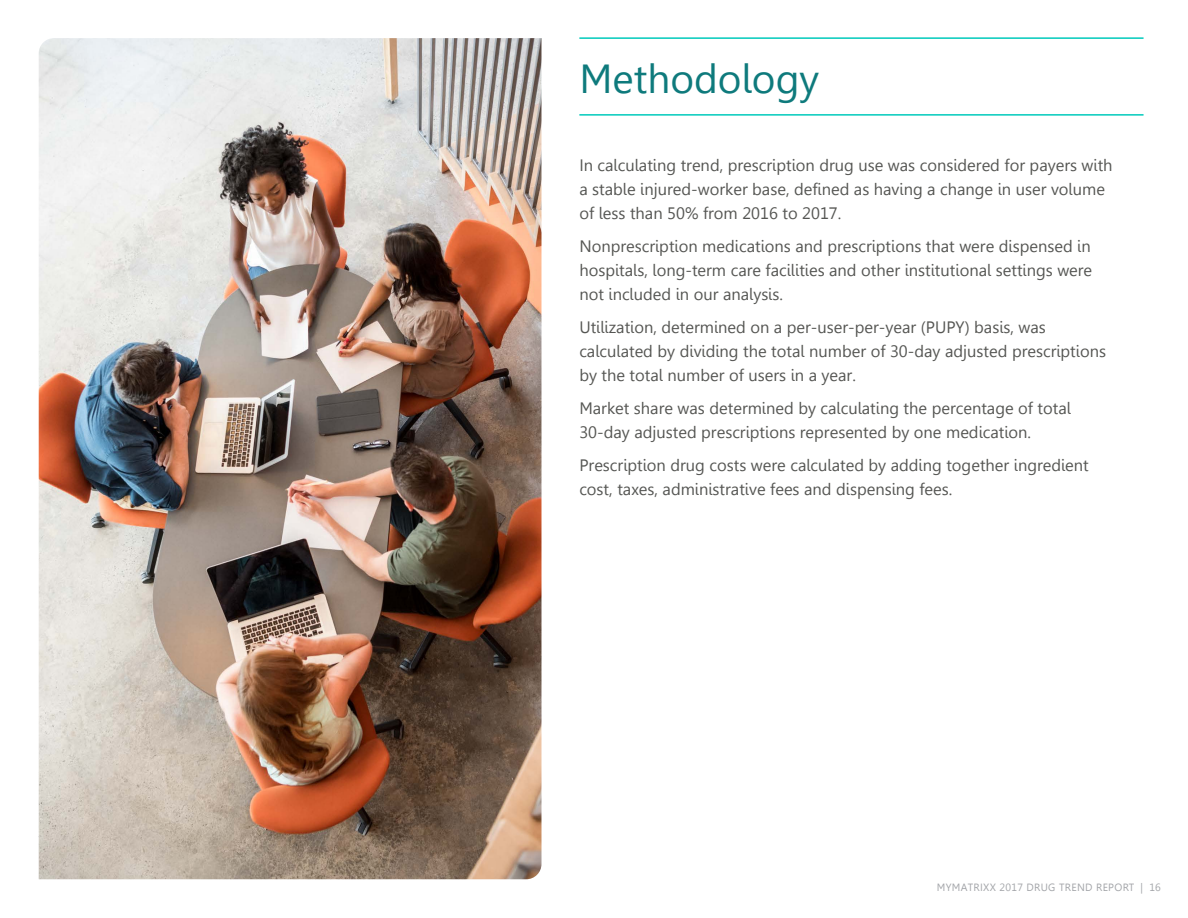
<style>
.page{position:relative;width:1188px;height:918px;background:#fff}
.page>*{position:absolute;margin:0;border:0;box-sizing:border-box;transform-origin:0 0}
.t1{font:40.5px "Gisha";color:#0e7a7c}
.t2{font:16.5px/24px "Gisha";color:#555653}
.t3{font:10.5px "Gisha";letter-spacing:.03em;color:#a3a5a9}
</style>
<div class="page">
<hr style="left:579px;top:37px;width:565px;height:2px;background:#00cabb">
<hr style="left:579px;top:114px;width:565px;height:2px;background:#00cabb">
<img style="left:39px;top:38px;width:503px;height:841px">
<h1 class="t1" style="left:579px;top:55px;width:241px">Methodology</h1>
<p class="t2" style="left:579px;top:153px;width:535px">In calculating trend, prescription drug use was considered for payers with a stable injured-worker base, defined as having a change in user volume of less than 50% from 2016 to 2017.</p>
<p class="t2" style="left:579px;top:234px;width:514px;text-align:justify">Nonprescription medications and prescriptions that were dispensed in hospitals, long-term care facilities and other institutional settings were not included in our analysis.</p>
<p class="t2" style="left:579px;top:315px;width:528px">Utilization, determined on a per-user-per-year (PUPY) basis, was calculated by dividing the total number of 30-day adjusted prescriptions by the total number of users in a year.</p>
<p class="t2" style="left:579px;top:396px;width:493px">Market share was determined by calculating the percentage of total<br>30-day adjusted prescriptions represented by one medication.</p>
<p class="t2" style="left:579px;top:453px;width:511px">Prescription drug costs were calculated by adding together ingredient cost, taxes, administrative fees and dispensing fees.</p>
<p class="t3" style="left:937px;top:881px;width:225px">MYMATRIXX 2017 DRUG TREND REPORT | 16</p>
</div>
